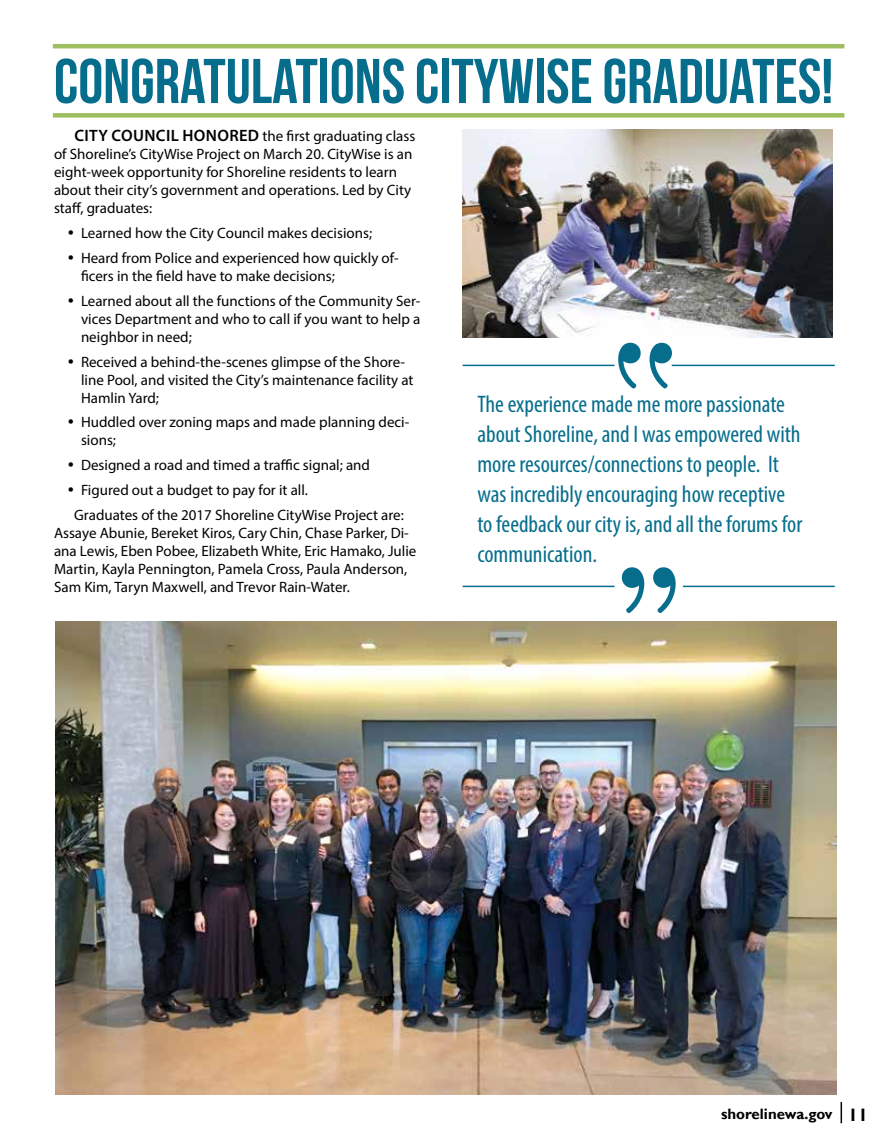
<style>
.page{position:relative;width:891px;height:1148px;background:#fff}
.page>*{position:absolute;margin:0;border:0;box-sizing:border-box;transform-origin:0 0}
.t1{font:129px "Cmb 10";color:#066e8c}
.t2{font:63px "Bebas Neue";color:#066e8c}
.t3{font:condensed 24px/30px "Myriad Pro";color:#066e8c}
.t4{font:15px/18px "Myriad Pro";color:#000}
.t5{font:700 15px "Gill Sans";color:#000}
.s1{font-weight:600;font-size:16.5px}
.s2{font-size:18px}
</style>
<div class="page">
<img style="left:56px;top:621px;width:781px;height:473px">
<img style="left:463px;top:129px;width:370px;height:208px">
<hr style="left:463px;top:585px;width:152px;height:2px;background:#066e8c">
<hr style="left:683px;top:585px;width:152px;height:2px;background:#066e8c">
<hr style="left:463px;top:364px;width:152px;height:2px;background:#066e8c">
<hr style="left:672px;top:364px;width:163px;height:2px;background:#066e8c">
<div style="left:53px;top:113px;width:791px;height:5px;background:#9dbf60"></div>
<hr style="left:53px;top:44px;width:791px;height:4px;background:#9dbf60">
<svg style="left:841px;top:1102px;width:1px;height:21px"></svg>
<h2 class="t2" style="left:54px;top:47px;width:781px">CONGRATULATIONS CITYWISE GRADUATES!</h2>
<p class="t4" style="left:54px;top:127px;width:363px;text-indent:20px"><span class="s1">CITY COUNCIL HONORED</span> the first graduating class of Shoreline’s CityWise Project on March 20. CityWise is an eight-week opportunity for Shoreline residents to learn about their city’s government and operations. Led by City staff, graduates:</p>
<p class="t4" style="left:81px;top:221px;width:319px;line-height:24.8px">Learned how the City Council makes decisions;<br>Heard from Police and experienced how quickly of-</p>
<p class="t4" style="left:81px;top:263px;width:341px;line-height:24.8px">ficers in the field have to make decisions;<br>Learned about all the functions of the Community Ser-</p>
<p class="t4" style="left:81px;top:309px;width:341px">vices Department and who to call if you want to help a neighbor in need;</p>
<p class="t4" style="left:81px;top:352px;width:334px">Received a behind-the-scenes glimpse of the Shore&shy;line Pool, and visited the City’s maintenance facility at<br>Hamlin Yard;</p>
<p class="t4" style="left:81px;top:413px;width:330px">Huddled over zoning maps and made planning deci&shy;sions;</p>
<p class="t4" style="left:81px;top:456px;width:291px">Designed a road and timed a traffic signal; and</p>
<p class="t4" style="left:81px;top:480px;width:228px">Figured out a budget to pay for it all.</p>
<p class="t4" style="left:74px;top:505px;width:331px">Graduates of the 2017 Shoreline CityWise Project are:</p>
<p class="t4" style="left:54px;top:523px;width:364px">Assaye Abunie, Bereket Kiros, Cary Chin, Chase Parker, Di&shy;ana Lewis, Eben Pobee, Elizabeth White, Eric Hamako, Julie Martin, Kayla Pennington, Pamela Cross, Paula Anderson, Sam Kim, Taryn Maxwell, and Trevor Rain-Water.</p>
<h3 class="t3" style="left:477px;top:388px;width:327px">The experience made me more passionate about Shoreline, and I was empowered with more resources/connections to people. It was incredibly encouraging how receptive to feedback our city is, and all the forums for communication.</h3>
<h1 class="t1" style="left:618px;top:560px;width:72px">"</h1>
<p class="t5" style="left:721px;top:1105px;width:148px">shorelinewa.gov <span class="s2">11</span></p>
</div>
